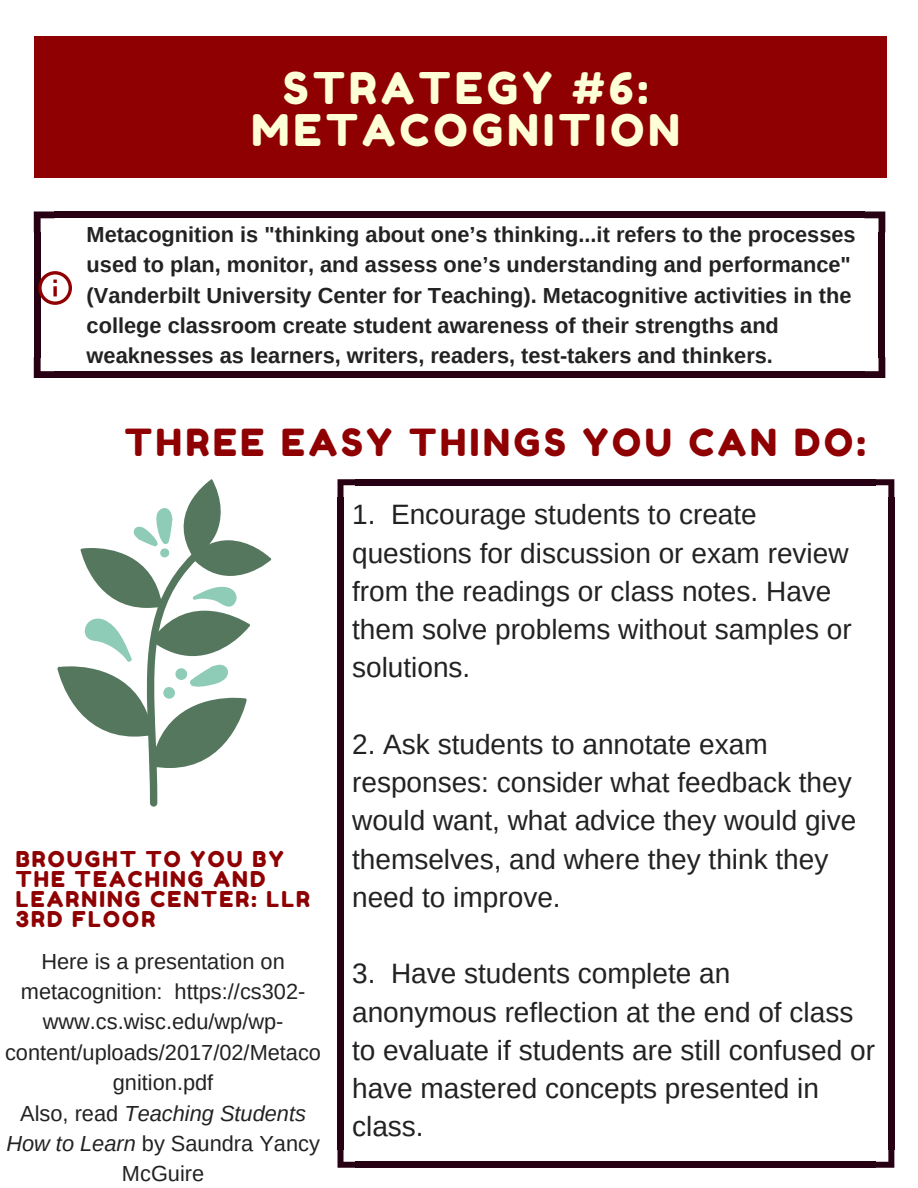
<style>
.page{position:relative;width:918px;height:1188px;background:#fff}
.page>*{position:absolute;margin:0;border:0;box-sizing:border-box;transform-origin:0 0}
.t1{font:43.65px/41.7px "Fredoka One";letter-spacing:.1em;color:#feffd7;text-align:center}
.t2{font:37.35px "Fredoka One";letter-spacing:.1em;color:#8e0002}
.t3{font:28.05px/38.2px "Arimo";color:#222}
.t4{font:700 21.75px/30.3px "Arimo";color:#222}
.t5{font:21.75px/30.3px "Arimo";color:#222;text-align:center}
.t6{font:21.75px/20.2px "Fredoka One";letter-spacing:.1em;color:#8e0002}
.s1{font-style:italic}
</style>
<div class="page">
<div style="left:879px;top:232px;width:6px;height:126px;background:#280013"></div>
<div style="left:34px;top:232px;width:7px;height:126px;background:#280013"></div>
<div style="left:54px;top:211px;width:811px;height:7px;background:#280013"></div>
<div style="left:54px;top:371px;width:811px;height:7px;background:#280013"></div>
<svg style="left:864px;top:212px;width:21px;height:20px"></svg>
<svg style="left:34px;top:212px;width:21px;height:20px"></svg>
<svg style="left:865px;top:357px;width:20px;height:21px"></svg>
<svg style="left:34px;top:358px;width:20px;height:20px"></svg>
<div style="left:888px;top:497px;width:6px;height:653px;background:#280013"></div>
<div style="left:338px;top:497px;width:6px;height:653px;background:#280013"></div>
<div style="left:356px;top:479px;width:520px;height:6px;background:#280013"></div>
<div style="left:356px;top:1162px;width:520px;height:6px;background:#280013"></div>
<svg style="left:876px;top:479px;width:18px;height:18px"></svg>
<svg style="left:338px;top:479px;width:18px;height:18px"></svg>
<svg style="left:876px;top:1150px;width:18px;height:18px"></svg>
<svg style="left:338px;top:1150px;width:18px;height:18px"></svg>
<div style="left:34px;top:36px;width:852px;height:142px;background:#8e0002"></div>
<svg style="left:57px;top:479px;width:214px;height:328px"></svg>
<svg style="left:38px;top:271px;width:34px;height:34px"></svg>
<h1 class="t1" style="left:252px;top:67px;width:430px">STRATEGY #6:<br>METACOGNITION</h1>
<p class="t4" style="left:87px;top:219px;width:771px">Metacognition is "thinking about one’s thinking...it refers to the processes used to plan, monitor, and assess one’s understanding and performance" (Vanderbilt University Center for Teaching). Metacognitive activities in the college classroom create student awareness of their strengths and weaknesses as learners, writers, readers, test-takers and thinkers.</p>
<h2 class="t2" style="left:125px;top:420px;width:742px">THREE EASY THINGS YOU CAN DO:</h2>
<p class="t6" style="left:16px;top:848px;width:296px">BROUGHT TO YOU BY<br>THE TEACHING AND<br>LEARNING CENTER: LLR<br>3RD FLOOR</p>
<p class="t5" style="left:5px;top:946px;width:318px">Here is a presentation on metacognition: https://cs302- www.cs.wisc.edu/wp/wp&shy;content/uploads/2017/02/Metaco gnition.pdf<br>Also, read <span class="s1">Teaching Students<br>How to Learn</span> by Saundra Yancy<br>McGuire</p>
<p class="t3" style="left:352px;top:495px;width:501px">1. Encourage students to create questions for discussion or exam review from the readings or class notes. Have them solve problems without samples or solutions.</p>
<p class="t3" style="left:352px;top:725px;width:506px">2. Ask students to annotate exam responses: consider what feedback they would want, what advice they would give themselves, and where they think they need to improve.</p>
<p class="t3" style="left:352px;top:954px;width:525px">3. Have students complete an anonymous reflection at the end of class to evaluate if students are still confused or have mastered concepts presented in class.</p>
</div>
